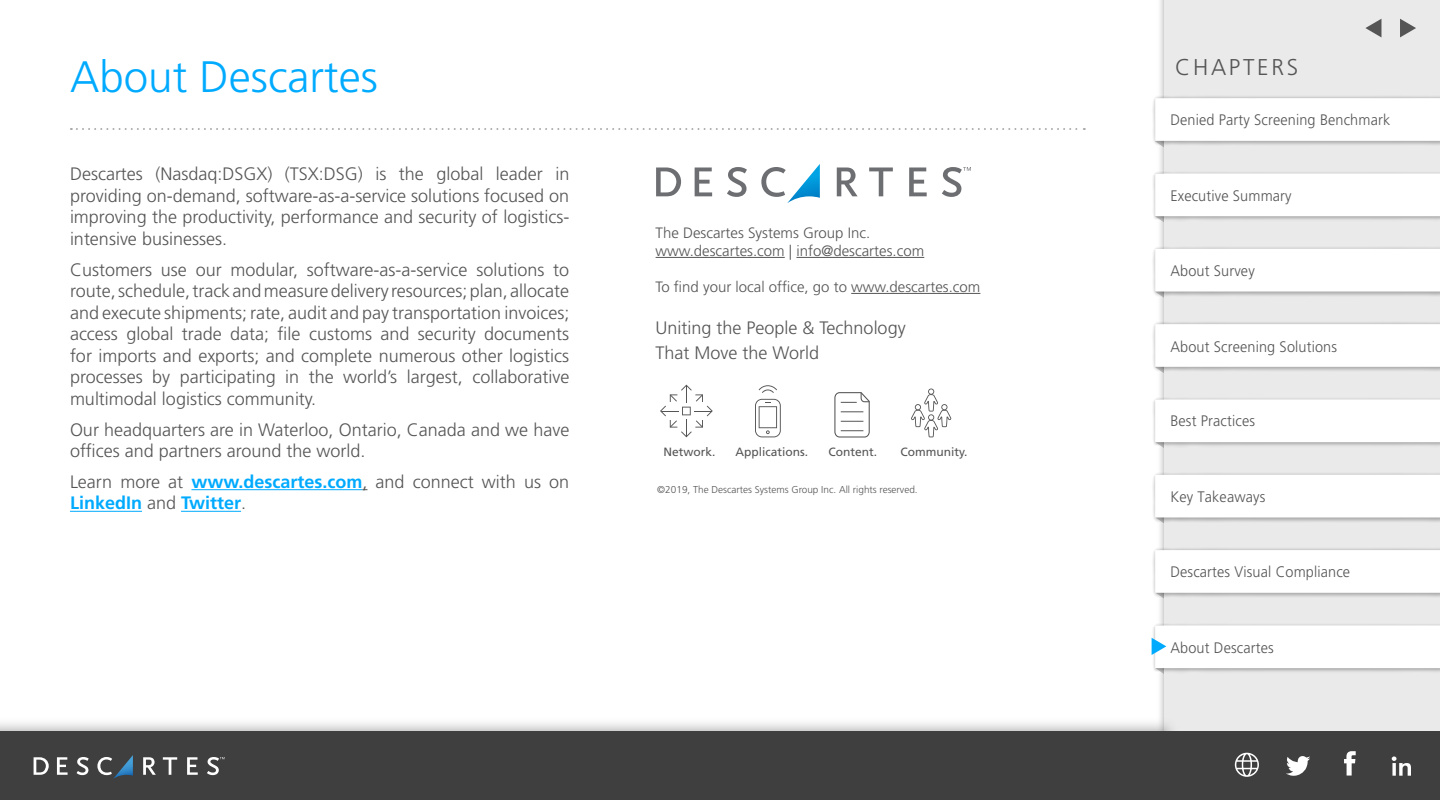
<style>
.page{position:relative;width:1440px;height:800px;background:#fff}
.page>*{position:absolute;margin:0;border:0;box-sizing:border-box;transform-origin:0 0}
.t1{font:300 44px "Frutiger LT Std";color:#0af}
.t2{font:300 22.8px "Frutiger LT Std";letter-spacing:.12em;color:#555}
.t3{font:300 18px/21.6px "Frutiger LT Std";color:#555}
.t4{font:300 15.2px "Frutiger LT Std";letter-spacing:.01em;color:#555;scale:.95 1}
.t5{font:300 15px/18px "Frutiger LT Std";color:#555}
.t6{font:12px "Frutiger LT Std";color:#555}
.t7{font:300 10px "Frutiger LT Std";color:#555}
.s1{font-weight:700;color:#0af}
</style>
<div class="page">
<svg style="left:1160px;top:0;width:5px;height:714px"></svg>
<div style="left:1165px;top:0;width:275px;height:800px;background:#eaeaea"></div>
<img style="left:1153px;top:95px;width:287px;height:48px">
<svg style="left:1155px;top:98px;width:285px;height:67px"></svg>
<img style="left:1153px;top:246px;width:287px;height:48px">
<svg style="left:1155px;top:249px;width:285px;height:66px"></svg>
<img style="left:1153px;top:171px;width:287px;height:47px">
<svg style="left:1155px;top:173px;width:285px;height:66px"></svg>
<img style="left:1153px;top:321px;width:287px;height:48px">
<svg style="left:1155px;top:324px;width:285px;height:66px"></svg>
<img style="left:1153px;top:472px;width:287px;height:48px">
<svg style="left:1155px;top:475px;width:285px;height:66px"></svg>
<img style="left:1153px;top:397px;width:287px;height:47px">
<svg style="left:1155px;top:399px;width:285px;height:67px"></svg>
<img style="left:1153px;top:546px;width:287px;height:49px">
<svg style="left:1155px;top:550px;width:285px;height:66px"></svg>
<svg style="left:1400px;top:19px;width:16px;height:18px"></svg>
<svg style="left:1365px;top:19px;width:16px;height:18px"></svg>
<svg style="left:0;top:714px;width:1172px;height:17px"></svg>
<div style="left:0;top:731px;width:1440px;height:69px;background:#3f3f3f"></div>
<svg style="left:1392px;top:756px;width:19px;height:20px"></svg>
<svg style="left:1344px;top:751px;width:12px;height:25px"></svg>
<svg style="left:1286px;top:756px;width:24px;height:20px"></svg>
<svg style="left:1235px;top:753px;width:24px;height:24px"></svg>
<svg style="left:34px;top:757px;width:15px;height:18px"></svg>
<svg style="left:57px;top:757px;width:11px;height:18px"></svg>
<svg style="left:77px;top:757px;width:12px;height:18px"></svg>
<svg style="left:143px;top:757px;width:13px;height:18px"></svg>
<svg style="left:163px;top:757px;width:14px;height:18px"></svg>
<svg style="left:187px;top:757px;width:11px;height:18px"></svg>
<svg style="left:207px;top:757px;width:18px;height:18px"></svg>
<svg style="left:97px;top:755px;width:36px;height:24px"></svg>
<svg style="left:1152px;top:625px;width:288px;height:67px"></svg>
<svg style="left:71px;top:128px;width:1014px;height:2px"></svg>
<hr style="left:191px;top:489px;width:171px;height:1px;background:#0af">
<hr style="left:70px;top:511px;width:72px;height:1px;background:#0af">
<hr style="left:181px;top:511px;width:60px;height:1px;background:#0af">
<hr style="left:656px;top:257px;width:129px;height:1px;background:#555">
<hr style="left:796px;top:257px;width:128px;height:1px;background:#555">
<hr style="left:851px;top:293px;width:129px;height:1px;background:#555">
<svg style="left:656px;top:168px;width:25px;height:28px"></svg>
<svg style="left:695px;top:168px;width:17px;height:28px"></svg>
<svg style="left:727px;top:167px;width:20px;height:30px"></svg>
<svg style="left:837px;top:168px;width:21px;height:28px"></svg>
<svg style="left:869px;top:168px;width:24px;height:28px"></svg>
<svg style="left:909px;top:168px;width:18px;height:28px"></svg>
<svg style="left:942px;top:167px;width:29px;height:30px"></svg>
<svg style="left:761px;top:164px;width:59px;height:39px"></svg>
<svg style="left:660px;top:385px;width:53px;height:52px"></svg>
<svg style="left:755px;top:399px;width:26px;height:38px"></svg>
<svg style="left:759px;top:385px;width:18px;height:8px"></svg>
<svg style="left:911px;top:389px;width:41px;height:48px"></svg>
<svg style="left:834px;top:392px;width:36px;height:46px"></svg>
<h1 class="t1" style="left:70px;top:52px;width:310px">About Descartes</h1>
<p class="t3" style="left:70px;top:163px;width:501px;text-align:justify">Descartes (Nasdaq:DSGX) (TSX:DSG) is the global leader in providing on-demand, software-as-a-service solutions focused on improving the productivity, performance and security of logistics&shy;intensive businesses.</p>
<p class="t3" style="left:70px;top:259px;width:501px;text-align:justify">Customers use our modular, software-as-a-service solutions to route, schedule, track and measure delivery resources; plan, allocate and execute shipments; rate, audit and pay transportation invoices; access global trade data; file customs and security documents for imports and exports; and complete numerous other logistics processes by participating in the world’s largest, collaborative multimodal logistics community.</p>
<p class="t3" style="left:70px;top:419px;width:501px">Our headquarters are in Waterloo, Ontario, Canada and we have offices and partners around the world.</p>
<p class="t3" style="left:70px;top:471px;width:501px">Learn more at <span class="s1">www.descartes.com</span>, and connect with us on<br><span class="s1">LinkedIn</span> and <span class="s1">Twitter</span>.</p>
<p class="t5" style="left:656px;top:224px;width:270px">The Descartes Systems Group Inc. www.descartes.com | info@descartes.com</p>
<p class="t5" style="left:656px;top:278px;width:326px">To find your local office, go to www.descartes.com</p>
<p class="t3" style="left:656px;top:316px;width:252px;line-height:24.6px">Uniting the People &amp; Technology<br>That Move the World</p>
<p class="t6" style="left:664px;top:445px;width:54px">Network.</p>
<p class="t6" style="left:736px;top:445px;width:74px">Applications.</p>
<p class="t6" style="left:828px;top:445px;width:50px">Content.</p>
<p class="t6" style="left:900px;top:445px;width:69px">Community.</p>
<p class="t7" style="left:657px;top:484px;width:262px">©2019, The Descartes Systems Group Inc. All rights reserved.</p>
<p class="t2" style="left:1175px;top:54px;width:125px">CHAPTERS</p>
<p class="t4" style="left:1170px;top:111px;width:233px">Denied Party Screening Benchmark</p>
<p class="t4" style="left:1170px;top:187px;width:129px">Executive Summary</p>
<p class="t4" style="left:1170px;top:262px;width:90px">About Survey</p>
<p class="t4" style="left:1170px;top:338px;width:177px">About Screening Solutions</p>
<p class="t4" style="left:1170px;top:412px;width:91px">Best Practices</p>
<p class="t4" style="left:1170px;top:488px;width:101px">Key Takeaways</p>
<p class="t4" style="left:1170px;top:563px;width:191px">Descartes Visual Compliance</p>
<p class="t4" style="left:1170px;top:639px;width:110px">About Descartes</p>
</div>
